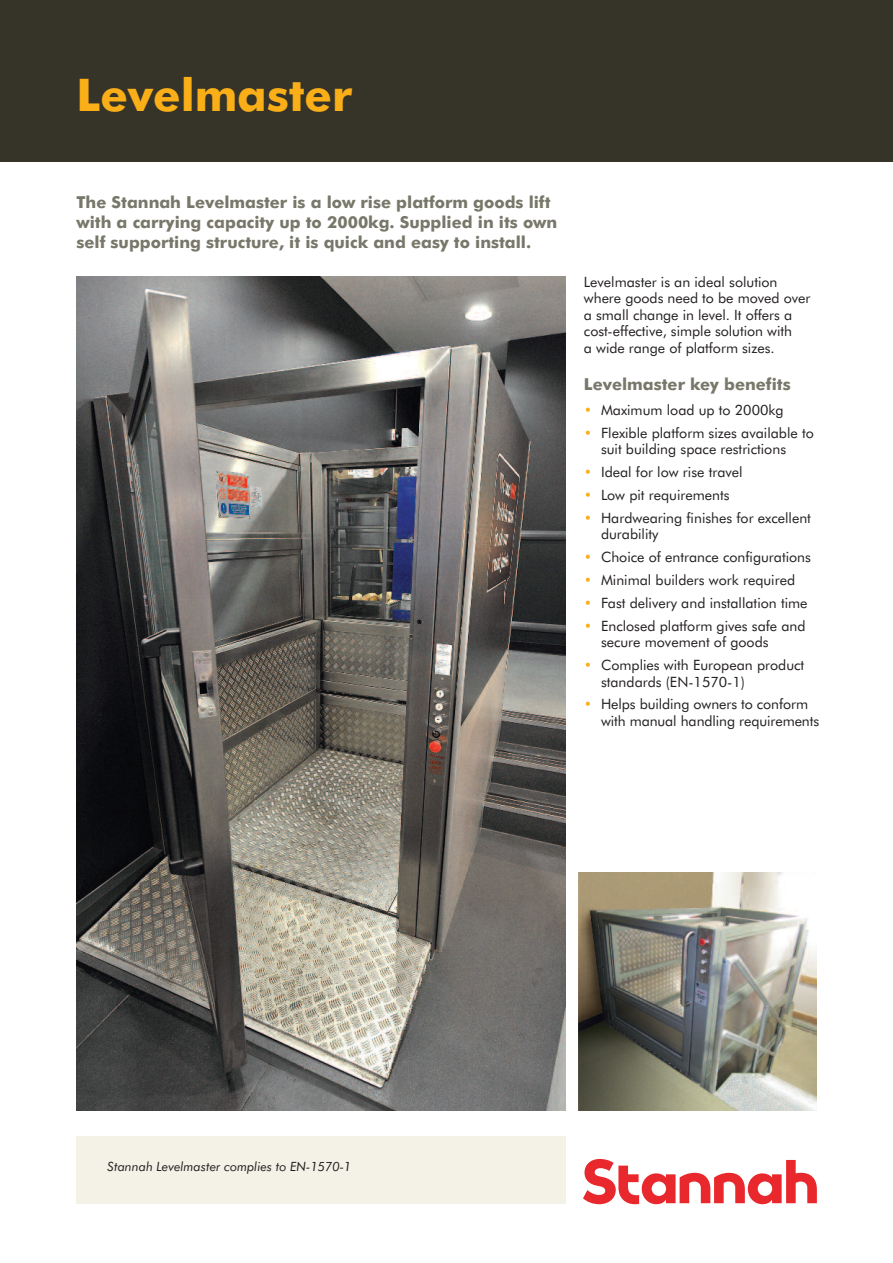
<style>
.page{position:relative;width:893px;height:1263px;background:#fff}
.page>*{position:absolute;margin:0;border:0;box-sizing:border-box;transform-origin:0 0}
.t1{font:700 45px "Futura BT";color:#faaf18}
.t2{font:700 16.5px/19.8px "Futura BT";color:#78776a}
.t3{font:14.25px/16.5px "Futura BT";color:#231f20}
.t4{font:italic 12.75px "Futura BT";color:#231f20}
.s1{color:#faaf18}
</style>
<div class="page">
<div style="left:77px;top:1135px;width:489px;height:68px;background:#f4f2e7"></div>
<div style="left:0;top:0;width:893px;height:162px;background:#363428"></div>
<svg style="left:583px;top:1159px;width:234px;height:45px"></svg>
<img style="left:77px;top:276px;width:489px;height:835px">
<img style="left:578px;top:873px;width:238px;height:238px">
<h1 class="t1" style="left:77px;top:77px;width:277px">Levelmaster</h1>
<p class="t2" style="left:77px;top:194px;width:482px">The Stannah Levelmaster is a low rise platform goods lift with a carrying capacity up to 2000kg. Supplied in its own self supporting structure, it is quick and easy to install.</p>
<p class="t3" style="left:584px;top:275px;width:228px">Levelmaster is an ideal solution where goods need to be moved over a small change in level. It offers a cost-effective, simple solution with<br>a wide range of platform sizes.</p>
<p class="t2" style="left:584px;top:375px;width:208px">Levelmaster key benefits</p>
<p class="t3" style="left:584px;top:403px;width:201px"><span class="s1">•</span> Maximum load up to 2000kg</p>
<p class="t3" style="left:601px;top:425px;width:214px;text-indent:-17px"><span class="s1">•</span> Flexible platform sizes available to suit building space restrictions</p>
<p class="t3" style="left:584px;top:465px;width:160px"><span class="s1">•</span> Ideal for low rise travel</p>
<p class="t3" style="left:584px;top:488px;width:147px"><span class="s1">•</span> Low pit requirements</p>
<p class="t3" style="left:601px;top:511px;width:211px;text-indent:-17px"><span class="s1">•</span> Hardwearing finishes for excellent durability</p>
<p class="t3" style="left:584px;top:550px;width:229px"><span class="s1">•</span> Choice of entrance configurations</p>
<p class="t3" style="left:584px;top:573px;width:213px"><span class="s1">•</span> Minimal builders work required</p>
<p class="t3" style="left:584px;top:596px;width:225px"><span class="s1">•</span> Fast delivery and installation time</p>
<p class="t3" style="left:601px;top:619px;width:206px;text-indent:-17px"><span class="s1">•</span> Enclosed platform gives safe and secure movement of goods</p>
<p class="t3" style="left:601px;top:658px;width:205px;text-indent:-17px"><span class="s1">•</span> Complies with European product standards (EN-1570-1)</p>
<p class="t3" style="left:601px;top:697px;width:220px;text-indent:-17px"><span class="s1">•</span> Helps building owners to conform with manual handling requirements</p>
<p class="t4" style="left:108px;top:1161px;width:245px">Stannah Levelmaster complies to EN-1570-1</p>
</div>
